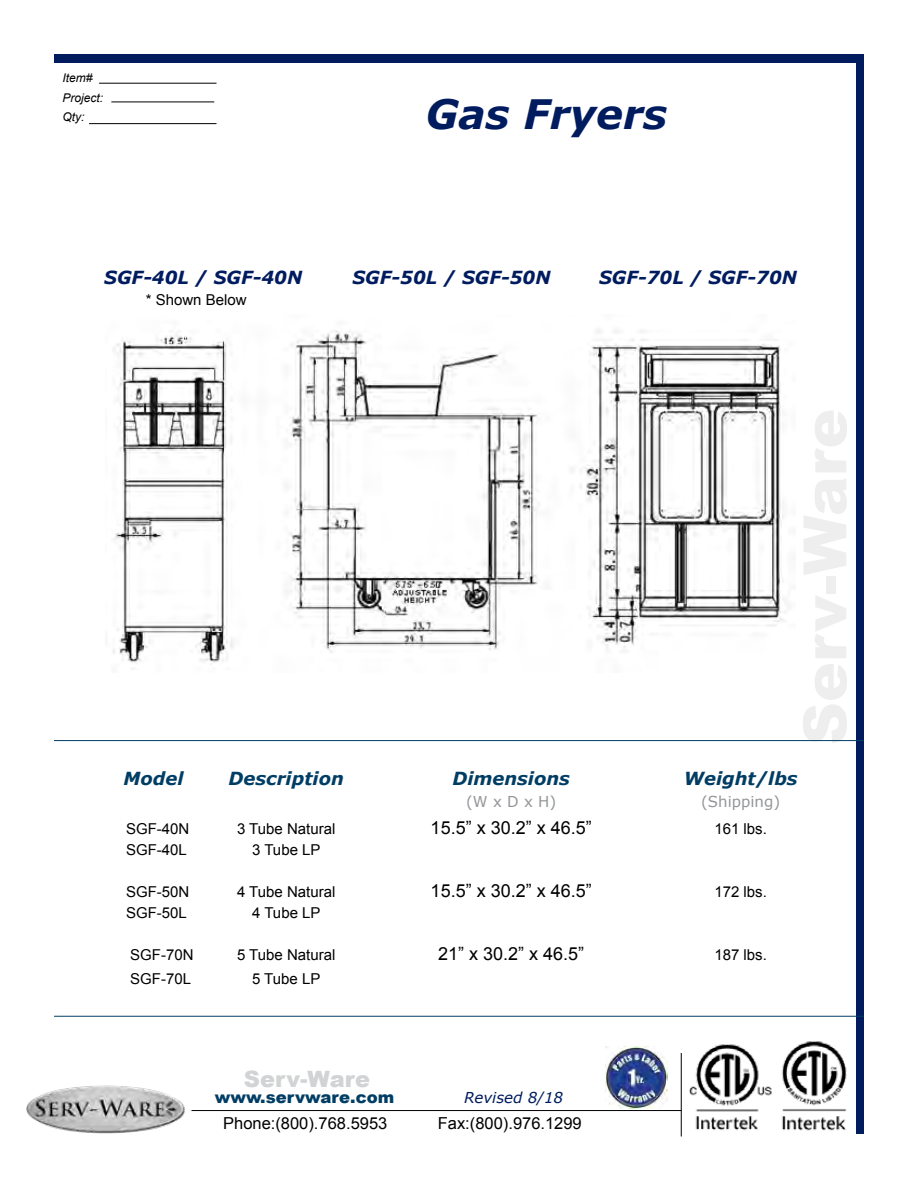
<style>
.page{position:relative;width:918px;height:1188px;background:#fff}
.page>*{position:absolute;margin:0;border:0;box-sizing:border-box;transform-origin:0 0}
.t1{font:italic 700 40.5px "Verdana";color:#001c5f}
.t2{font:900 22.5px "Arial";color:#d1d3d4}
.t3{font:18px "Arial";color:#000}
.t4{font:italic 700 18px "Verdana";color:#001c5f}
.t5{font:italic 700 18px "Verdana";color:#003d64}
.t6{font:16.5px "Arial";color:#000}
.t7{font:900 16.5px "Arial";color:#003d64}
.t8{font:15px "Arial";color:#000}
.t9{font:15px "Verdana";color:#939598}
.t10{font:italic 15px "Verdana";color:#001c5f}
.t11{font:italic 12px/19.5px "Arial";color:#000}
</style>
<div class="page">
<div style="left:54px;top:54px;width:810px;height:9px;background:#001c5f"></div>
<div style="left:857px;top:54px;width:7px;height:1080px;background:#001c5f"></div>
<hr style="left:111px;top:102px;width:103px;height:1px;background:#000">
<hr style="left:89px;top:123px;width:128px;height:1px;background:#000">
<hr style="left:99px;top:83px;width:118px;height:1px;background:#000">
<hr style="left:192px;top:1110px;width:489px;height:1px;background:#000">
<hr style="left:681px;top:1053px;width:1px;height:83px;background:#000">
<img style="left:26px;top:1085px;width:159px;height:49px">
<hr style="left:54px;top:1016px;width:810px;height:1px;background:#003d64">
<hr style="left:54px;top:740px;width:810px;height:1px;background:#003d64">
<img style="left:782px;top:1041px;width:65px;height:90px">
<img style="left:689px;top:1044px;width:83px;height:87px">
<img style="left:112px;top:330px;width:678px;height:339px">
<img style="left:605px;top:1047px;width:62px;height:62px">
<p class="t11" style="left:62px;top:68px;width:42px">Item#<br>Project:<br>Qty:</p>
<h1 class="t1" style="left:426px;top:88px;width:243px">Gas Fryers</h1>
<p class="t4" style="left:104px;top:266px;width:200px">SGF-40L / SGF-40N</p>
<p class="t4" style="left:353px;top:266px;width:200px">SGF-50L / SGF-50N</p>
<p class="t4" style="left:599px;top:266px;width:200px">SGF-70L / SGF-70N</p>
<p class="t8" style="left:146px;top:290px;width:102px">* Shown Below</p>
<p class="t5" style="left:123px;top:767px;width:62px">Model</p>
<p class="t5" style="left:229px;top:767px;width:117px">Description</p>
<p class="t5" style="left:452px;top:767px;width:119px">Dimensions</p>
<p class="t5" style="left:684px;top:767px;width:115px">Weight/lbs</p>
<p class="t9" style="left:466px;top:792px;width:92px">(W x D x H)</p>
<p class="t9" style="left:701px;top:792px;width:81px">(Shipping)</p>
<p class="t8" style="left:126px;top:818px;width:65px">SGF-40N</p>
<p class="t8" style="left:237px;top:818px;width:100px">3 Tube Natural</p>
<p class="t3" style="left:431px;top:815px;width:163px">15.5” x 30.2” x 46.5”</p>
<p class="t8" style="left:714px;top:818px;width:54px">161 lbs.</p>
<p class="t8" style="left:126px;top:839px;width:62px">SGF-40L</p>
<p class="t8" style="left:252px;top:839px;width:70px">3 Tube LP</p>
<p class="t8" style="left:126px;top:881px;width:65px">SGF-50N</p>
<p class="t8" style="left:237px;top:881px;width:100px">4 Tube Natural</p>
<p class="t3" style="left:431px;top:878px;width:163px">15.5” x 30.2” x 46.5”</p>
<p class="t8" style="left:714px;top:881px;width:54px">172 lbs.</p>
<p class="t8" style="left:126px;top:902px;width:62px">SGF-50L</p>
<p class="t8" style="left:252px;top:902px;width:70px">4 Tube LP</p>
<p class="t8" style="left:130px;top:944px;width:65px">SGF-70N</p>
<p class="t8" style="left:237px;top:944px;width:100px">5 Tube Natural</p>
<p class="t3" style="left:438px;top:941px;width:148px">21” x 30.2” x 46.5”</p>
<p class="t8" style="left:714px;top:944px;width:54px">187 lbs.</p>
<p class="t8" style="left:130px;top:968px;width:62px">SGF-70L</p>
<p class="t8" style="left:252px;top:968px;width:70px">5 Tube LP</p>
<h2 class="t2" style="left:244px;top:1063px;width:128px">Serv-Ware</h2>
<p class="t7" style="left:215px;top:1085px;width:181px">www.servware.com</p>
<p class="t6" style="left:223px;top:1113px;width:166px">Phone:(800).768.5953</p>
<p class="t6" style="left:438px;top:1113px;width:145px">Fax:(800).976.1299</p>
<p class="t10" style="left:464px;top:1088px;width:101px">Revised 8/18</p>
</div>
